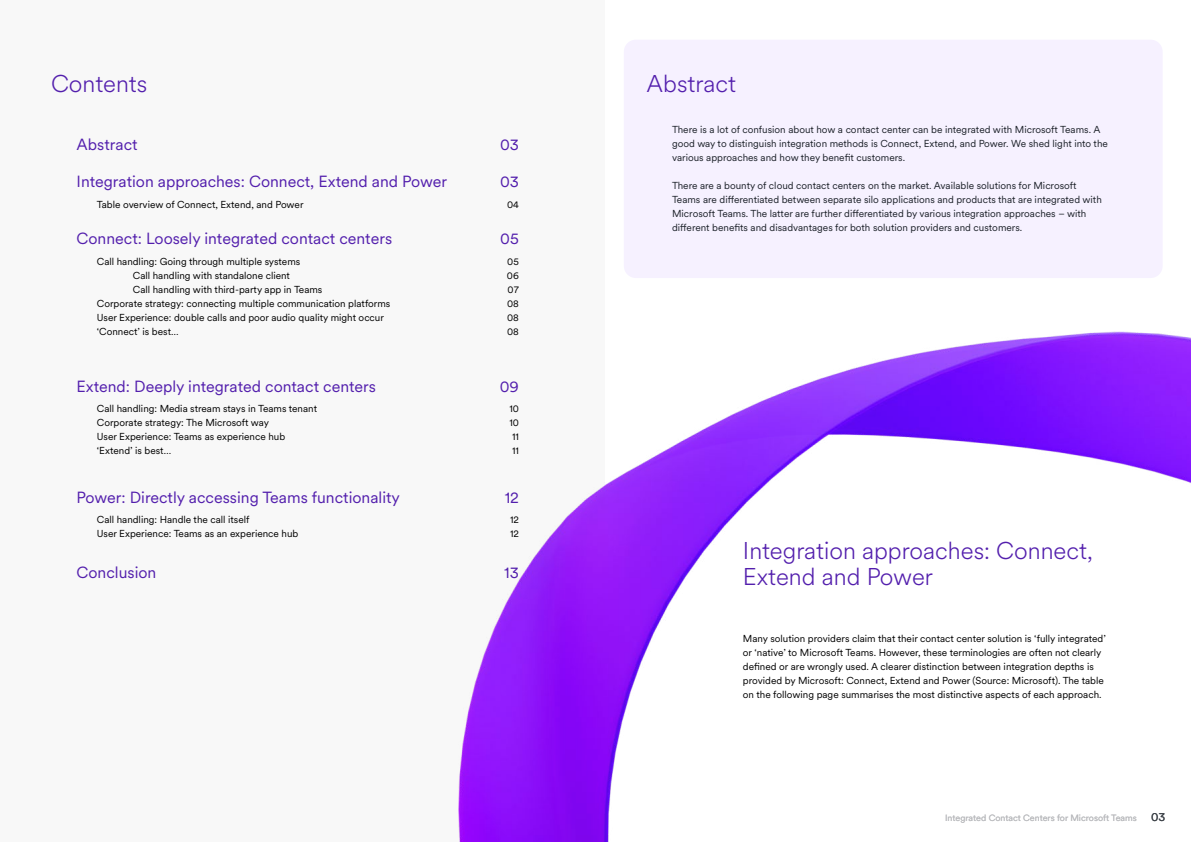
<style>
.page{position:relative;width:1191px;height:842px;background:#fff}
.page>*{position:absolute;margin:0;border:0;box-sizing:border-box;transform-origin:0 0}
.t1{font:300 24px/26.4px "Circular Spotify Text";color:#531fad}
.t2{font:16px "Circular XX";color:#531fad}
.t3{font:10px/14px "Circular XX";color:#000}
.t4{font:10px/14px "Circular XX";color:#1c2129}
.t5{font:9px "Circular XX";color:#babbbe}
.s1{font-size:12px;color:#3d4248}
</style>
<div class="page">
<div style="left:0;top:0;width:604px;height:842px;background:#f8f8f8"></div>
<img style="left:458px;top:332px;width:733px;height:510px">
<div style="left:624px;top:40px;width:538px;height:238px;background:#f6f1ff;border-radius:12px"></div>
<h1 class="t1" style="left:51px;top:71px;width:98px">Contents</h1>
<h2 class="t2" style="left:77px;top:134px;width:63px">Abstract</h2>
<h2 class="t2" style="left:500px;top:134px;width:20px">03</h2>
<h2 class="t2" style="left:77px;top:171px;width:372px">Integration approaches: Connect, Extend and Power</h2>
<h2 class="t2" style="left:500px;top:171px;width:20px">03</h2>
<p class="t3" style="left:97px;top:197px;width:208px">Table overview of Connect, Extend, and Power</p>
<p class="t3" style="left:507px;top:197px;width:13px">04</p>
<h2 class="t2" style="left:77px;top:228px;width:317px">Connect: Loosely integrated contact centers</h2>
<h2 class="t2" style="left:500px;top:228px;width:20px">05</h2>
<p class="t3" style="left:97px;top:254px;width:205px">Call handling: Going through multiple systems</p>
<p class="t3" style="left:133px;top:268px;width:159px">Call handling with standalone client</p>
<p class="t3" style="left:133px;top:282px;width:191px">Call handling with third-party app in Teams</p>
<p class="t3" style="left:97px;top:296px;width:295px">Corporate strategy: connecting multiple communication platforms</p>
<p class="t3" style="left:97px;top:310px;width:289px">User Experience: double calls and poor audio quality might occur</p>
<p class="t3" style="left:97px;top:324px;width:83px">‘Connect’ is best…</p>
<p class="t3" style="left:507px;top:254px;width:13px;text-align:justify">05<br>06<br>07<br>08<br>08<br>08</p>
<h2 class="t2" style="left:77px;top:375px;width:301px">Extend: Deeply integrated contact centers</h2>
<h2 class="t2" style="left:500px;top:375px;width:21px">09</h2>
<p class="t3" style="left:97px;top:401px;width:222px">Call handling: Media stream stays in Teams tenant Corporate strategy: The Microsoft way<br>User Experience: Teams as experience hub ‘Extend’ is best…</p>
<p class="t3" style="left:509px;top:401px;width:11px;text-align:justify">10<br>10<br>11<br>11</p>
<h2 class="t2" style="left:77px;top:486px;width:325px">Power: Directly accessing Teams functionality</h2>
<h2 class="t2" style="left:504px;top:486px;width:16px">12</h2>
<p class="t3" style="left:97px;top:512px;width:203px">Call handling: Handle the call itself<br>User Experience: Teams as an experience hub</p>
<p class="t3" style="left:510px;top:512px;width:10px">12<br>12</p>
<h2 class="t2" style="left:77px;top:561px;width:81px">Conclusion</h2>
<h2 class="t2" style="left:504px;top:561px;width:16px">13</h2>
<h1 class="t1" style="left:646px;top:71px;width:91px">Abstract</h1>
<p class="t4" style="left:672px;top:122px;width:437px">There is a lot of confusion about how a contact center can be integrated with Microsoft Teams. A good way to distinguish integration methods is Connect, Extend, and Power. We shed light into the various approaches and how they benefit customers.</p>
<p class="t4" style="left:672px;top:178px;width:431px">There are a bounty of cloud contact centers on the market. Available solutions for Microsoft Teams are differentiated between separate silo applications and products that are integrated with Microsoft Teams. The latter are further differentiated by various integration approaches – with different benefits and disadvantages for both solution providers and customers.</p>
<h1 class="t1" style="left:743px;top:538px;width:351px">Integration approaches: Connect,<br>Extend and Power</h1>
<p class="t3" style="left:743px;top:631px;width:364px">Many solution providers claim that their contact center solution is ‘fully integrated’ or ‘native’ to Microsoft Teams. However, these terminologies are often not clearly defined or are wrongly used. A clearer distinction between integration depths is provided by Microsoft: Connect, Extend and Power (Source: Microsoft). The table on the following page summarises the most distinctive aspects of each approach.</p>
<p class="t5" style="left:945px;top:812px;width:222px">Integrated Contact Centers for Microsoft Teams <span class="s1">03</span></p>
</div>
